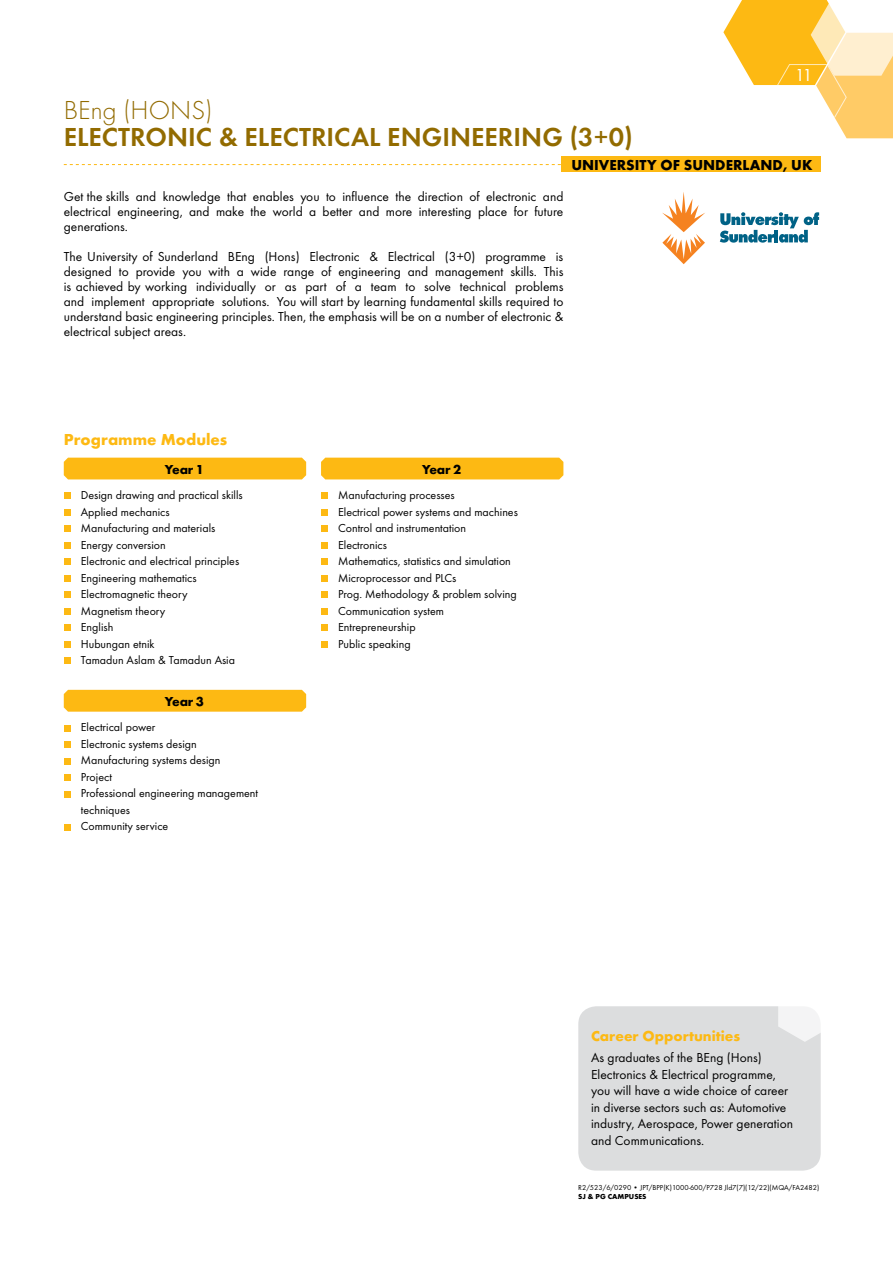
<style>
.page{position:relative;width:893px;height:1263px;background:#fff}
.page>*{position:absolute;margin:0;border:0;box-sizing:border-box;transform-origin:0 0}
.t1{font:600 27px "Futura T";color:#926b00}
.t2{font:300 27px "Futura T";color:#926b00}
.t3{font:18px "Futura T";color:#fff}
.t4{font:700 16.5px "Futura T";color:#fdb913}
.t5{font:700 15px "Futura T";color:#000}
.t6{font:700 15px "Futura T";color:#fdb913}
.t7{font:13.5px/15px "Futura T";color:#000;text-align:justify}
.t8{font:700 13.5px "Futura T";letter-spacing:-.06em;color:#000}
.t9{font:12px/16.5px "Futura T";color:#000}
.t10{font:7.5px "Futura T";color:#000}
.t11{font:700 7.5px "Futura T";color:#000}
</style>
<div class="page">
<svg style="left:723px;top:0;width:170px;height:138px"></svg>
<svg style="left:64px;top:164px;width:498px;height:1px"></svg>
<div style="left:562px;top:157px;width:259px;height:15px;background:#fdb913"></div>
<div style="left:64px;top:492px;width:7px;height:7px;background:#fdb913"></div>
<div style="left:64px;top:509px;width:7px;height:7px;background:#fdb913"></div>
<div style="left:64px;top:525px;width:7px;height:7px;background:#fdb913"></div>
<div style="left:64px;top:542px;width:7px;height:7px;background:#fdb913"></div>
<div style="left:64px;top:558px;width:7px;height:7px;background:#fdb913"></div>
<div style="left:64px;top:575px;width:7px;height:7px;background:#fdb913"></div>
<div style="left:64px;top:591px;width:7px;height:7px;background:#fdb913"></div>
<div style="left:64px;top:608px;width:7px;height:7px;background:#fdb913"></div>
<div style="left:64px;top:624px;width:7px;height:7px;background:#fdb913"></div>
<div style="left:64px;top:641px;width:7px;height:7px;background:#fdb913"></div>
<div style="left:64px;top:657px;width:7px;height:7px;background:#fdb913"></div>
<div style="left:64px;top:458px;width:242px;height:21px;background:#fdb913"></div>
<div style="left:64px;top:724px;width:7px;height:7px;background:#fdb913"></div>
<div style="left:64px;top:741px;width:7px;height:7px;background:#fdb913"></div>
<div style="left:64px;top:757px;width:7px;height:7px;background:#fdb913"></div>
<div style="left:64px;top:774px;width:7px;height:7px;background:#fdb913"></div>
<div style="left:64px;top:790px;width:7px;height:7px;background:#fdb913"></div>
<div style="left:64px;top:823px;width:7px;height:7px;background:#fdb913"></div>
<div style="left:64px;top:690px;width:242px;height:22px;background:#fdb913"></div>
<div style="left:321px;top:492px;width:7px;height:7px;background:#fdb913"></div>
<div style="left:321px;top:509px;width:7px;height:7px;background:#fdb913"></div>
<div style="left:321px;top:525px;width:7px;height:7px;background:#fdb913"></div>
<div style="left:321px;top:542px;width:7px;height:7px;background:#fdb913"></div>
<div style="left:321px;top:558px;width:7px;height:7px;background:#fdb913"></div>
<div style="left:321px;top:575px;width:7px;height:7px;background:#fdb913"></div>
<div style="left:321px;top:591px;width:7px;height:7px;background:#fdb913"></div>
<div style="left:321px;top:608px;width:7px;height:7px;background:#fdb913"></div>
<div style="left:321px;top:624px;width:7px;height:7px;background:#fdb913"></div>
<div style="left:321px;top:641px;width:7px;height:7px;background:#fdb913"></div>
<div style="left:321px;top:458px;width:242px;height:21px;background:#fdb913"></div>
<div style="left:578px;top:1006px;width:243px;height:164px;background:#dcddde;border-radius:18px"></div>
<svg style="left:778px;top:1006px;width:43px;height:36px"></svg>
<svg style="left:662px;top:192px;width:43px;height:72px"></svg>
<svg style="left:720px;top:212px;width:99px;height:31px"></svg>
<h1 class="t2" style="left:64px;top:94px;width:150px">BENG (HONS)</h1>
<h1 class="t1" style="left:64px;top:121px;width:570px">ELECTRONIC &amp; ELECTRICAL ENGINEERING (3+0)</h1>
<h2 class="t3" style="left:795px;top:64px;width:19px">11</h2>
<p class="t7" style="left:64px;top:189px;width:501px">Get the skills and knowledge that enables you to influence the direction of electronic and electrical engineering, and make the world a better and more interesting place for future generations.</p>
<p class="t7" style="left:64px;top:249px;width:501px">The University of Sunderland BEng (Hons) Electronic &amp; Electrical (3+0) programme is designed to provide you with a wide range of engineering and management skills. This is achieved by working individually or as part of a team to solve technical problems and implement appropriate solutions. You will start by learning fundamental skills required to understand basic engineering principles. Then, the emphasis will be on a number of electronic &amp; electrical subject areas.</p>
<p class="t5" style="left:571px;top:156px;width:232px">University of Sunderland, UK</p>
<p class="t4" style="left:64px;top:430px;width:165px">Programme Modules</p>
<p class="t8" style="left:165px;top:461px;width:41px">Year 1</p>
<p class="t9" style="left:81px;top:487px;width:163px">Design drawing and practical skills<br>Applied mechanics<br>Manufacturing and materials<br>Energy conversion<br>Electronic and electrical principles<br>Engineering mathematics<br>Electromagnetic theory<br>Magnetism theory<br>English<br>Hubungan etnik<br>Tamadun Aslam &amp; Tamadun Asia</p>
<p class="t8" style="left:165px;top:693px;width:41px">Year 3</p>
<p class="t9" style="left:81px;top:719px;width:179px">Electrical power<br>Electronic systems design<br>Manufacturing systems design<br>Project<br>Professional engineering management techniques<br>Community service</p>
<p class="t8" style="left:422px;top:461px;width:41px">Year 2</p>
<p class="t9" style="left:338px;top:487px;width:181px">Manufacturing processes<br>Electrical power systems and machines<br>Control and instrumentation<br>Electronics<br>Mathematics, statistics and simulation<br>Microprocessor and PLCs<br>Prog. Methodology &amp; problem solving<br>Communication system<br>Entrepreneurship<br>Public speaking</p>
<p class="t6" style="left:591px;top:1027px;width:151px">Career Opportunities</p>
<p class="t7" style="left:591px;top:1049px;width:203px;line-height:16.5px;text-align:left">As graduates of the BEng (Hons)<br>Electronics &amp; Electrical programme, you will have a wide choice of career in diverse sectors such as: Automotive industry, Aerospace, Power generation and Communications.</p>
<p class="t10" style="left:578px;top:1183px;width:242px">R2/523/6/0290 • JPT/BPP(K)1000-600/P728 Jld7(7)(12/22)(MQA/FA2482)</p>
<p class="t11" style="left:578px;top:1192px;width:36px">SJ &amp; PG CAMPUS</p>
<p class="t11" style="left:639px;top:1192px;width:9px">ES</p>
</div>
